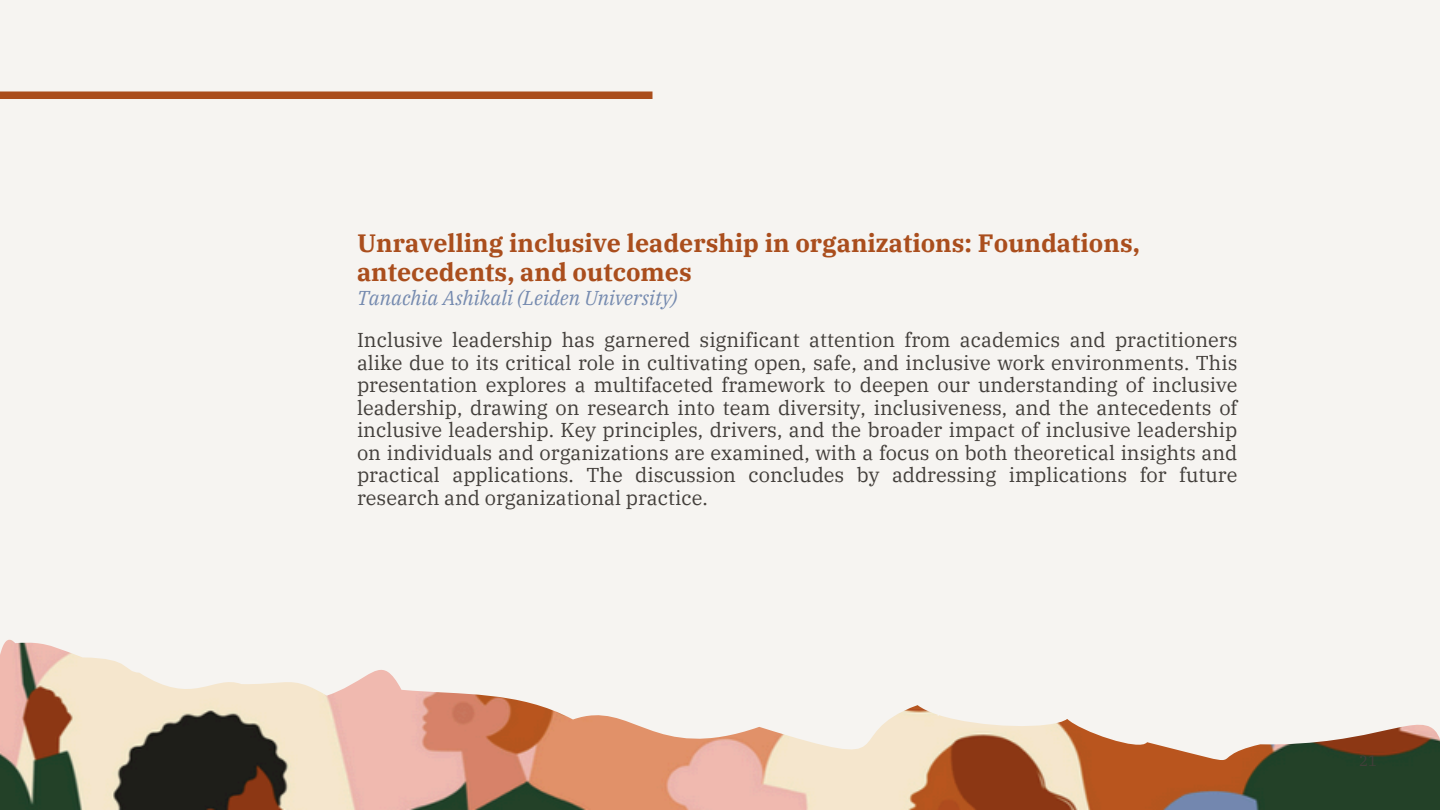
<style>
.page{position:relative;width:1440px;height:810px;background:#f6f4f1}
.page>*{position:absolute;margin:0;border:0;box-sizing:border-box;transform-origin:0 0}
.t1{font:700 25px/28.5px "IBM Plex Serif";color:#aa4e1d}
.t2{font:20px/22.5px "IBM Plex Serif";color:#423e3a;text-align:justify}
.t3{font:italic 20px "IBM Plex Serif";color:#758aaf}
.t4{font:15px "IBM Plex Serif";color:#423e3a}
</style>
<div class="page">
<img style="left:0;top:640px;width:1440px;height:170px">
<div style="left:0;top:92px;width:652px;height:7px;background:#aa4e1d"></div>
<p class="t1" style="left:357px;top:228px;width:784px">Unravelling inclusive leadership in organizations: Foundations, antecedents, and outcomes</p>
<p class="t3" style="left:357px;top:284px;width:322px">Tanachia Ashikali (Leiden University)</p>
<h1 class="t2" style="left:357px;top:329px;width:882px">Inclusive leadership has garnered significant attention from academics and practitioners alike due to its critical role in cultivating open, safe, and inclusive work environments. This presentation explores a multifaceted framework to deepen our understanding of inclusive leadership, drawing on research into team diversity, inclusiveness, and the antecedents of inclusive leadership. Key principles, drivers, and the broader impact of inclusive leadership on individuals and organizations are examined, with a focus on both theoretical insights and practical applications. The discussion concludes by addressing implications for future research and organizational practice.</h1>
<p class="t4" style="left:1359px;top:750px;width:19px">21</p>
</div>
